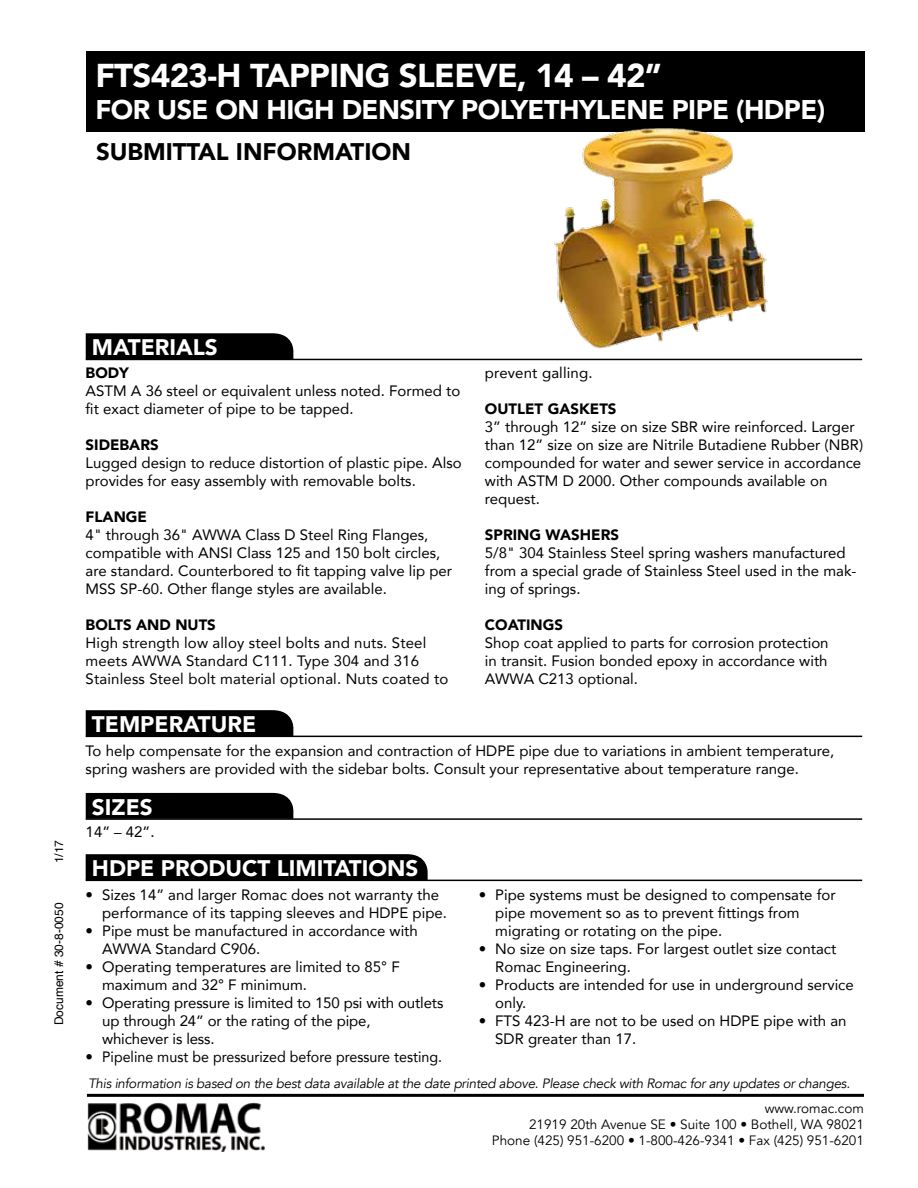
<style>
.page{position:relative;width:918px;height:1188px;background:#fff}
.page>*{position:absolute;margin:0;border:0;box-sizing:border-box;transform-origin:0 0}
.t1{font:900 33px "Avenir";letter-spacing:-.02em;color:#fff}
.t2{font:900 27px "Avenir";letter-spacing:-.02em;color:#fff}
.t3{font:900 24px "Avenir";color:#000}
.t4{font:900 22.5px "Avenir";color:#fff}
.t5{font:15px/18px "Avenir";color:#000}
.t6{font:900 15px "Avenir";color:#000}
.t7{font:italic 13.5px "Avenir";letter-spacing:-.02em;color:#000}
.t8{font:13.5px/16.2px "Avenir";color:#000;text-align:right}
.t9{font:12px "Helvetica";color:#000}
</style>
<div class="page">
<hr style="left:87px;top:1094px;width:777px;height:3px;background:#000">
<img style="left:87px;top:1102px;width:178px;height:49px">
<div style="left:86px;top:51px;width:779px;height:81px;background:#000"></div>
<div style="left:86px;top:333px;width:208px;height:26px;background:#000"></div>
<hr style="left:86px;top:359px;width:776px;height:1px;background:#000">
<div style="left:86px;top:710px;width:208px;height:26px;background:#000"></div>
<hr style="left:86px;top:736px;width:776px;height:1px;background:#000">
<div style="left:86px;top:793px;width:208px;height:25px;background:#000"></div>
<hr style="left:86px;top:818px;width:776px;height:2px;background:#000">
<div style="left:86px;top:854px;width:342px;height:26px;background:#000"></div>
<hr style="left:86px;top:880px;width:776px;height:1px;background:#000">
<img style="left:554px;top:128px;width:214px;height:221px">
<h1 class="t1" style="left:95px;top:47px;width:568px">FTS423-H TAPPING SLEEVE, 14 – 42”</h1>
<h2 class="t2" style="left:95px;top:87px;width:731px">FOR USE ON HIGH DENSITY POLYETHYLENE PIPE (HDPE)</h2>
<h3 class="t3" style="left:96px;top:131px;width:317px">SUBMITTAL INFORMATION</h3>
<p class="t9" style="left:50px;top:863px;width:25px;rotate:-90deg">1/17</p>
<p class="t9" style="left:50px;top:1025px;width:124px;rotate:-90deg">Document # 30-8-0050</p>
<h3 class="t4" style="left:92px;top:328px;width:127px">MATERIALS</h3>
<p class="t6" style="left:86px;top:360px;width:45px">BODY</p>
<p class="t5" style="left:86px;top:381px;width:376px">ASTM A 36 steel or equivalent unless noted. Formed to fit exact diameter of pipe to be tapped.</p>
<p class="t6" style="left:86px;top:432px;width:75px">SIDEBARS</p>
<p class="t5" style="left:86px;top:453px;width:378px">Lugged design to reduce distortion of plastic pipe. Also provides for easy assembly with removable bolts.</p>
<p class="t6" style="left:86px;top:504px;width:63px">FLANGE</p>
<p class="t5" style="left:86px;top:525px;width:368px">4" through 36" AWWA Class D Steel Ring Flanges, compatible with ANSI Class 125 and 150 bolt circles, are standard. Counterbored to fit tapping valve lip per MSS SP-60. Other flange styles are available.</p>
<p class="t6" style="left:86px;top:612px;width:132px">BOLTS AND NUTS</p>
<p class="t5" style="left:86px;top:633px;width:364px">High strength low alloy steel bolts and nuts. Steel meets AWWA Standard C111. Type 304 and 316<br>Stainless Steel bolt material optional. Nuts coated to</p>
<h3 class="t4" style="left:92px;top:705px;width:166px">TEMPERATURE</h3>
<p class="t5" style="left:485px;top:363px;width:109px">prevent galling.</p>
<p class="t6" style="left:485px;top:396px;width:133px">OUTLET GASKETS</p>
<p class="t5" style="left:485px;top:417px;width:380px">3” through 12” size on size SBR wire reinforced. Larger than 12” size on size are Nitrile Butadiene Rubber (NBR) compounded for water and sewer service in accordance with ASTM D 2000. Other compounds available on request.</p>
<p class="t6" style="left:485px;top:522px;width:136px">SPRING WASHERS</p>
<p class="t5" style="left:485px;top:543px;width:373px">5/8" 304 Stainless Steel spring washers manufactured from a special grade of Stainless Steel used in the mak&shy;ing of springs.</p>
<p class="t6" style="left:485px;top:612px;width:80px">COATINGS</p>
<p class="t5" style="left:485px;top:633px;width:345px;text-align:justify">Shop coat applied to parts for corrosion protection in transit. Fusion bonded epoxy in accordance with AWWA C213 optional.</p>
<p class="t5" style="left:86px;top:741px;width:750px">To help compensate for the expansion and contraction of HDPE pipe due to variations in ambient temperature, spring washers are provided with the sidebar bolts. Consult your representative about temperature range.</p>
<h3 class="t4" style="left:92px;top:788px;width:62px">SIZES</h3>
<p class="t5" style="left:86px;top:822px;width:70px">14” – 42”.</p>
<h3 class="t4" style="left:92px;top:849px;width:328px">HDPE PRODUCT LIMITATIONS</h3>
<p class="t5" style="left:102px;top:885px;width:346px;text-indent:-16px">• Sizes 14” and larger Romac does not warranty the performance of its tapping sleeves and HDPE pipe.</p>
<p class="t5" style="left:102px;top:921px;width:317px;text-indent:-16px">• Pipe must be manufactured in accordance with<br>AWWA Standard C906.</p>
<p class="t5" style="left:102px;top:957px;width:299px;text-indent:-16px">• Operating temperatures are limited to 85° F maximum and 32° F minimum.</p>
<p class="t5" style="left:102px;top:993px;width:343px;text-indent:-16px">• Operating pressure is limited to 150 psi with outlets up through 24” or the rating of the pipe,<br>whichever is less.</p>
<p class="t5" style="left:86px;top:1047px;width:358px">• Pipeline must be pressurized before pressure testing.</p>
<p class="t5" style="left:495px;top:885px;width:342px;text-indent:-16px">• Pipe systems must be designed to compensate for pipe movement so as to prevent fittings from migrating or rotating on the pipe.</p>
<p class="t5" style="left:495px;top:939px;width:343px;text-indent:-16px">• No size on size taps. For largest outlet size contact<br>Romac Engineering.</p>
<p class="t5" style="left:495px;top:975px;width:360px;text-indent:-16px">• Products are intended for use in underground service only.</p>
<p class="t5" style="left:495px;top:1011px;width:353px;text-indent:-16px">• FTS 423-H are not to be used on HDPE pipe with an<br>SDR greater than 17.</p>
<p class="t7" style="left:88px;top:1075px;width:764px">This information is based on the best data available at the date printed above. Please check with Romac for any updates or changes.</p>
<p class="t8" style="left:492px;top:1100px;width:374px">www.romac.com<br>21919 20th Avenue SE • Suite 100 • Bothell, WA 98021<br>Phone (425) 951-6200 • 1-800-426-9341 • Fax (425) 951-6201</p>
</div>
